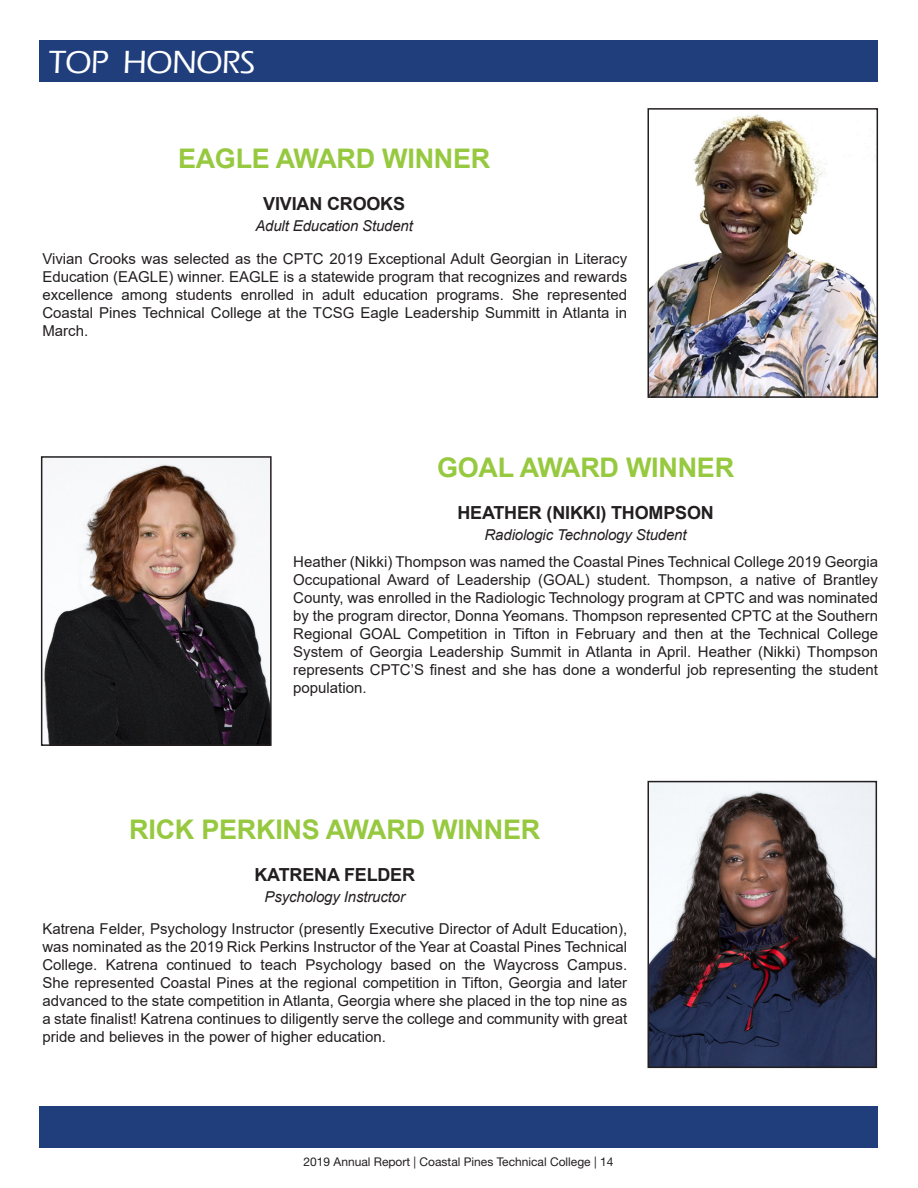
<style>
.page{position:relative;width:918px;height:1188px;background:#fff}
.page>*{position:absolute;margin:0;border:0;box-sizing:border-box;transform-origin:0 0}
.t1{font:500 33px "Eras ITC";letter-spacing:-.025em;color:#fff}
.Paragraph_Copy{font:700 27px "Arial";letter-spacing:-.01em;color:#96c93f}
.Paragraph_Copy-2{font:700 18px "Arial";letter-spacing:-.01em;color:#231f20}
.t2{font:15px/18px "Arial";color:#231f20;text-align:justify}
.Paragraph_Copy-3{font:italic 15px "Arial";letter-spacing:-.01em;color:#231f20}
.t3{font:12px "Helvetica Neue LT Std";color:#231f20}
</style>
<div class="page">
<div style="left:40px;top:40px;width:838px;height:42px;background:#213e7c"></div>
<img style="left:44px;top:459px;width:225px;height:284px">
<div style="left:41px;top:456px;width:231px;height:290px;border:2px solid #231f20"></div>
<img style="left:651px;top:784px;width:223px;height:281px">
<div style="left:648px;top:781px;width:229px;height:287px;border:2px solid #231f20"></div>
<div style="left:40px;top:1106px;width:838px;height:42px;background:#213e7c"></div>
<img style="left:651px;top:114px;width:224px;height:281px">
<div style="left:648px;top:108px;width:230px;height:290px;border:2px solid #231f20"></div>
<p class="t1" style="left:49px;top:44px;width:208px">TOP HONORS</p>
<p class="Paragraph_Copy" style="left:178px;top:139px;width:314px">EAGLE AWARD WINNER</p>
<p class="Paragraph_Copy-2" style="left:263px;top:191px;width:143px">VIVIAN CROOKS</p>
<p class="Paragraph_Copy-3" style="left:255px;top:216px;width:159px">Adult Education Student</p>
<p class="t2" style="left:42px;top:250px;width:586px">Vivian Crooks was selected as the CPTC 2019 Exceptional Adult Georgian in Literacy Education (EAGLE) winner. EAGLE is a statewide program that recognizes and rewards excellence among students enrolled in adult education programs. She represented Coastal Pines Technical College at the TCSG Eagle Leadership Summitt in Atlanta in March.</p>
<p class="Paragraph_Copy" style="left:437px;top:448px;width:299px">GOAL AWARD WINNER</p>
<p class="Paragraph_Copy-2" style="left:457px;top:500px;width:258px">HEATHER (NIKKI) THOMPSON</p>
<p class="Paragraph_Copy-3" style="left:485px;top:525px;width:204px">Radiologic Technology Student</p>
<p class="t2" style="left:293px;top:553px;width:586px">Heather (Nikki) Thompson was named the Coastal Pines Technical College 2019 Georgia Occupational Award of Leadership (GOAL) student. Thompson, a native of Brantley County, was enrolled in the Radiologic Technology program at CPTC and was nominated by the program director, Donna Yeomans. Thompson represented CPTC at the Southern Regional GOAL Competition in Tifton in February and then at the Technical College System of Georgia Leadership Summit in Atlanta in April. Heather (Nikki) Thompson represents CPTC’S finest and she has done a wonderful job representing the student population.</p>
<p class="Paragraph_Copy" style="left:129px;top:811px;width:413px">RICK PERKINS AWARD WINNER</p>
<p class="Paragraph_Copy-2" style="left:254px;top:862px;width:162px">KATRENA FELDER</p>
<p class="Paragraph_Copy-3" style="left:265px;top:887px;width:142px">Psychology Instructor</p>
<p class="t2" style="left:42px;top:919px;width:586px">Katrena Felder, Psychology Instructor (presently Executive Director of Adult Education), was nominated as the 2019 Rick Perkins Instructor of the Year at Coastal Pines Technical College. Katrena continued to teach Psychology based on the Waycross Campus.<br>She represented Coastal Pines at the regional competition in Tifton, Georgia and later advanced to the state competition in Atlanta, Georgia where she placed in the top nine as a state finalist! Katrena continues to diligently serve the college and community with great pride and believes in the power of higher education.</p>
<p class="t3" style="left:304px;top:1154px;width:311px">2019 Annual Report | Coastal Pines Technical College | 14</p>
</div>
